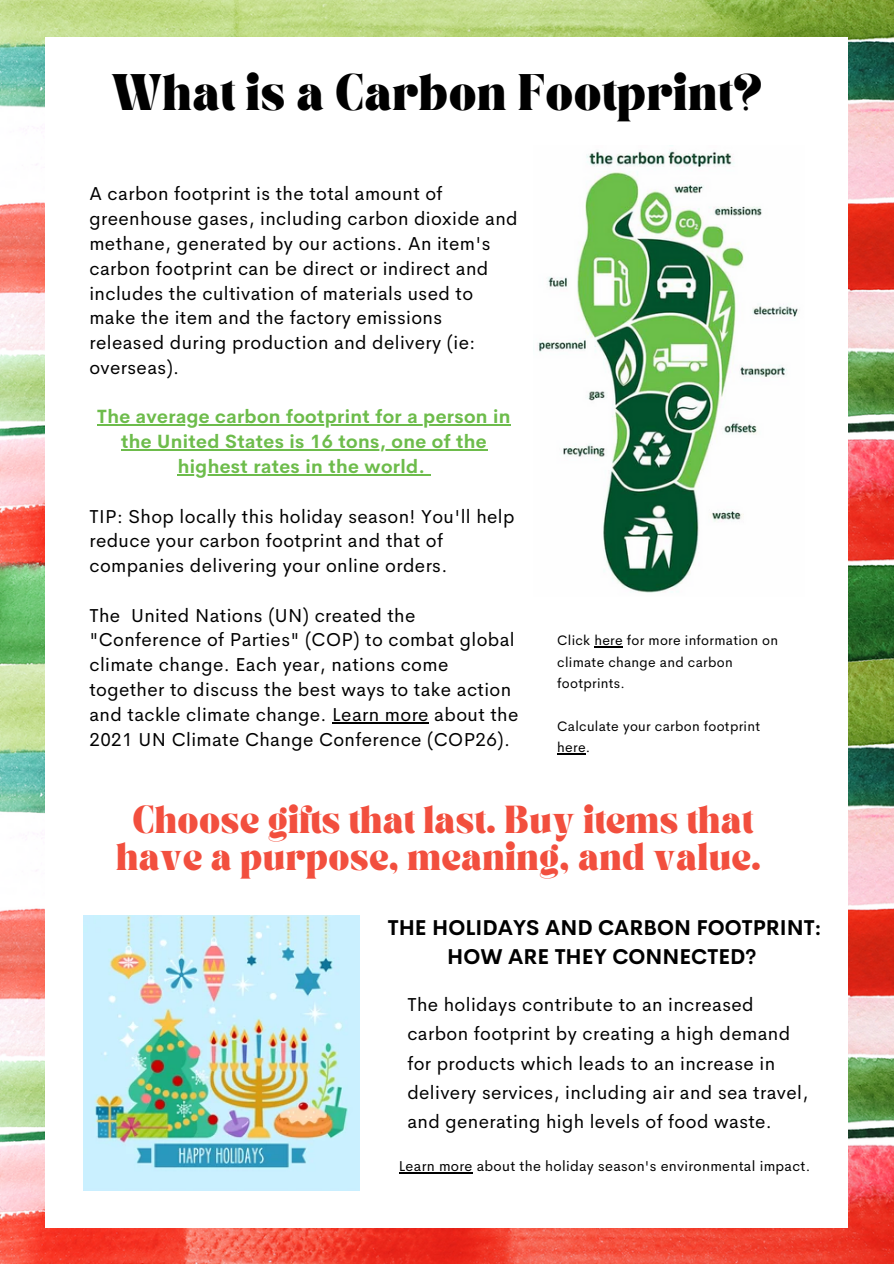
<style>
.page{position:relative;width:894px;height:1264px;background:#fff}
.page>*{position:absolute;margin:0;border:0;box-sizing:border-box;transform-origin:0 0}
.t1{font:700 31.5px "TANASHFORD";letter-spacing:.02em;color:#000}
.t2{font:700 24px/37.2px "TANASHFORD";letter-spacing:.02em;color:#f24f3e;text-align:center}
.t3{font:700 21px/29.2px "Cerebri Sans";color:#000;text-align:center}
.t4{font:18.75px/24.8px "Cerebri Sans";letter-spacing:.02em;color:#000}
.t5{font:700 18.75px/24.8px "Cerebri Sans";letter-spacing:.02em;color:#6dbc4b;text-align:center}
.t6{font:14.4px "Cerebri Sans";letter-spacing:.02em;color:#000}
.t7{font:13.8px/21.5px "Cerebri Sans";letter-spacing:.02em;color:#000}
</style>
<div class="page">
<img style="left:0;top:0;width:893px;height:1263px">
<div style="left:46px;top:37px;width:801px;height:1190px;background:#fff"></div>
<img style="left:538px;top:151px;width:260px;height:442px">
<img style="left:84px;top:915px;width:275px;height:275px">
<hr style="left:97px;top:424px;width:414px;height:1px;background:#6dbc4b">
<hr style="left:121px;top:449px;width:366px;height:1px;background:#6dbc4b">
<hr style="left:178px;top:474px;width:247px;height:1px;background:#6dbc4b">
<hr style="left:332px;top:722px;width:97px;height:1px;background:#000">
<svg style="left:594px;top:646px;width:29px;height:1px"></svg>
<svg style="left:557px;top:753px;width:28px;height:1px"></svg>
<hr style="left:398px;top:1172px;width:74px;height:1px;background:#000">
<p class="t1" style="left:112px;top:72px;width:652px">What is a Carbon Footprint?</p>
<p class="t4" style="left:89px;top:181px;width:429px">A carbon footprint is the total amount of greenhouse gases, including carbon dioxide and methane, generated by our actions. An item's carbon footprint can be direct or indirect and includes the cultivation of materials used to make the item and the factory emissions released during production and delivery (ie: overseas).</p>
<p class="t5" style="left:97px;top:404px;width:415px">The average carbon footprint for a person in the United States is 16 tons, one of the highest rates in the world.</p>
<p class="t4" style="left:89px;top:503px;width:426px">TIP: Shop locally this holiday season! You'll help reduce your carbon footprint and that of companies delivering your online orders.</p>
<p class="t4" style="left:89px;top:602px;width:430px">The United Nations (UN) created the "Conference of Parties" (COP) to combat global climate change. Each year, nations come together to discuss the best ways to take action and tackle climate change. Learn more about the 2021 UN Climate Change Conference (COP26).</p>
<p class="t7" style="left:557px;top:629px;width:222px">Click here for more information on climate change and carbon footprints.</p>
<p class="t7" style="left:557px;top:715px;width:204px">Calculate your carbon footprint here.</p>
<p class="t2" style="left:116px;top:804px;width:646px">Choose gifts that last. Buy items that have a purpose, meaning, and value.</p>
<p class="t3" style="left:387px;top:913px;width:435px">THE HOLIDAYS AND CARBON FOOTPRINT:<br>HOW ARE THEY CONNECTED?</p>
<p class="t4" style="left:407px;top:989px;width:402px;line-height:29.2px">The holidays contribute to an increased carbon footprint by creating a high demand for products which leads to an increase in delivery services, including air and sea travel, and generating high levels of food waste.</p>
<p class="t6" style="left:398px;top:1156px;width:413px">Learn more about the holiday season's environmental impact.</p>
</div>
